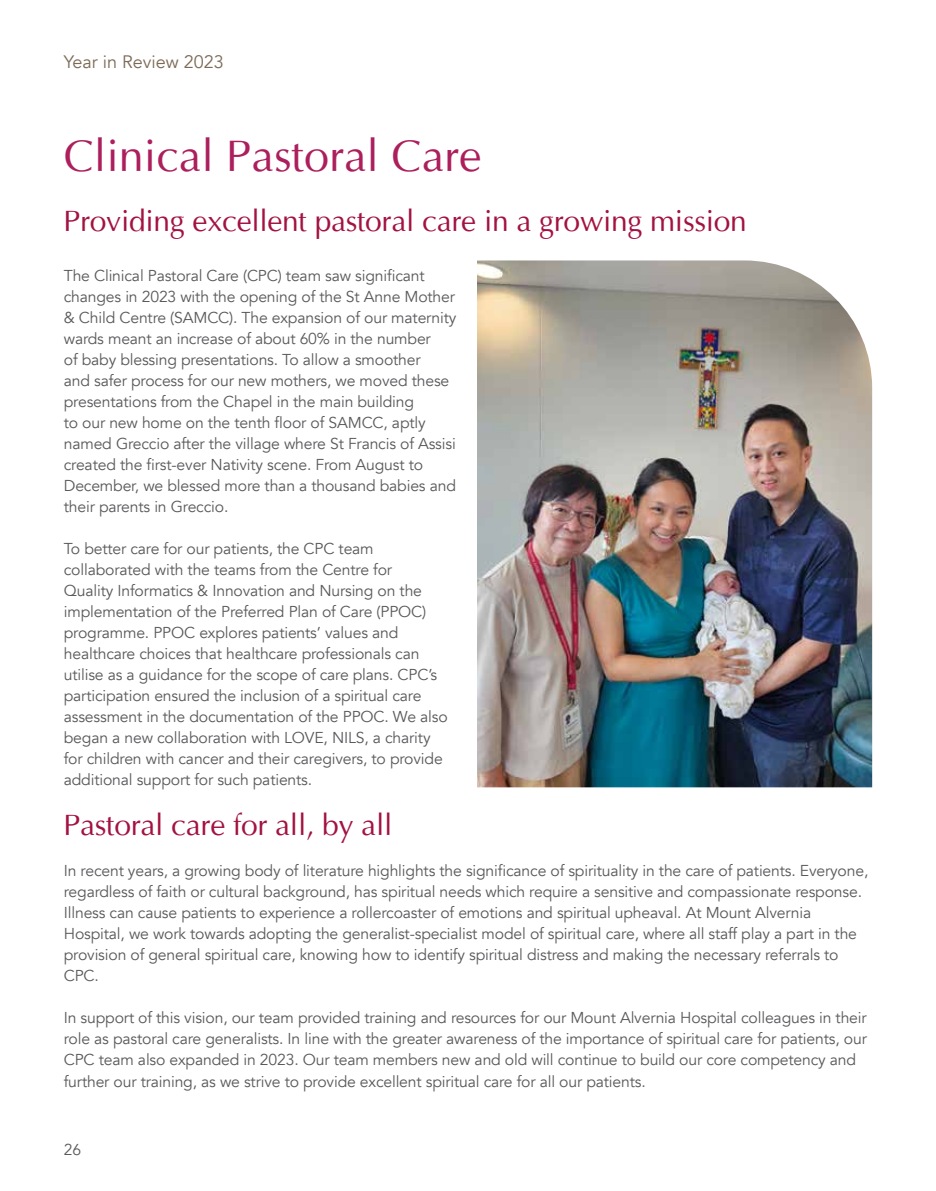
<style>
.page{position:relative;width:936px;height:1191px;background:#fff}
.page>*{position:absolute;margin:0;border:0;box-sizing:border-box;transform-origin:0 0}
.t1{font:45px "Opus";color:#ac1f5c}
.t2{font:30px "Opus";letter-spacing:-.01em;color:#a31240}
.t3{font:18px "Avenir";color:#7c6956}
.t4{font:15.75px/21px "Avenir";letter-spacing:-.01em;color:#59595c}
</style>
<div class="page">
<img style="left:477px;top:260px;width:395px;height:527px">
<p class="t3" style="left:64px;top:51px;width:162px">Year in Review 2023</p>
<h1 class="t1" style="left:64px;top:130px;width:419px">Clinical Pastoral Care</h1>
<h2 class="t2" style="left:64px;top:203px;width:684px">Providing excellent pastoral care in a growing mission</h2>
<p class="t4" style="left:64px;top:265px;width:394px">The Clinical Pastoral Care (CPC) team saw significant changes in 2023 with the opening of the St Anne Mother &amp; Child Centre (SAMCC). The expansion of our maternity wards meant an increase of about 60% in the number<br>of baby blessing presentations. To allow a smoother<br>and safer process for our new mothers, we moved these presentations from the Chapel in the main building<br>to our new home on the tenth floor of SAMCC, aptly named Greccio after the village where St Francis of Assisi created the first-ever Nativity scene. From August to December, we blessed more than a thousand babies and their parents in Greccio.</p>
<p class="t4" style="left:64px;top:538px;width:385px">To better care for our patients, the CPC team collaborated with the teams from the Centre for<br>Quality Informatics &amp; Innovation and Nursing on the implementation of the Preferred Plan of Care (PPOC) programme. PPOC explores patients’ values and healthcare choices that healthcare professionals can utilise as a guidance for the scope of care plans. CPC’s participation ensured the inclusion of a spiritual care assessment in the documentation of the PPOC. We also began a new collaboration with LOVE, NILS, a charity for children with cancer and their caregivers, to provide additional support for such patients.</p>
<h2 class="t2" style="left:64px;top:808px;width:330px">Pastoral care for all, by all</h2>
<p class="t4" style="left:64px;top:860px;width:806px">In recent years, a growing body of literature highlights the significance of spirituality in the care of patients. Everyone, regardless of faith or cultural background, has spiritual needs which require a sensitive and compassionate response.<br>Illness can cause patients to experience a rollercoaster of emotions and spiritual upheaval. At Mount Alvernia Hospital, we work towards adopting the generalist-specialist model of spiritual care, where all staff play a part in the provision of general spiritual care, knowing how to identify spiritual distress and making the necessary referrals to CPC.</p>
<p class="t4" style="left:64px;top:1007px;width:804px">In support of this vision, our team provided training and resources for our Mount Alvernia Hospital colleagues in their role as pastoral care generalists. In line with the greater awareness of the importance of spiritual care for patients, our CPC team also expanded in 2023. Our team members new and old will continue to build our core competency and further our training, as we strive to provide excellent spiritual care for all our patients.</p>
<p class="t4" style="left:64px;top:1139px;width:19px">26</p>
</div>
